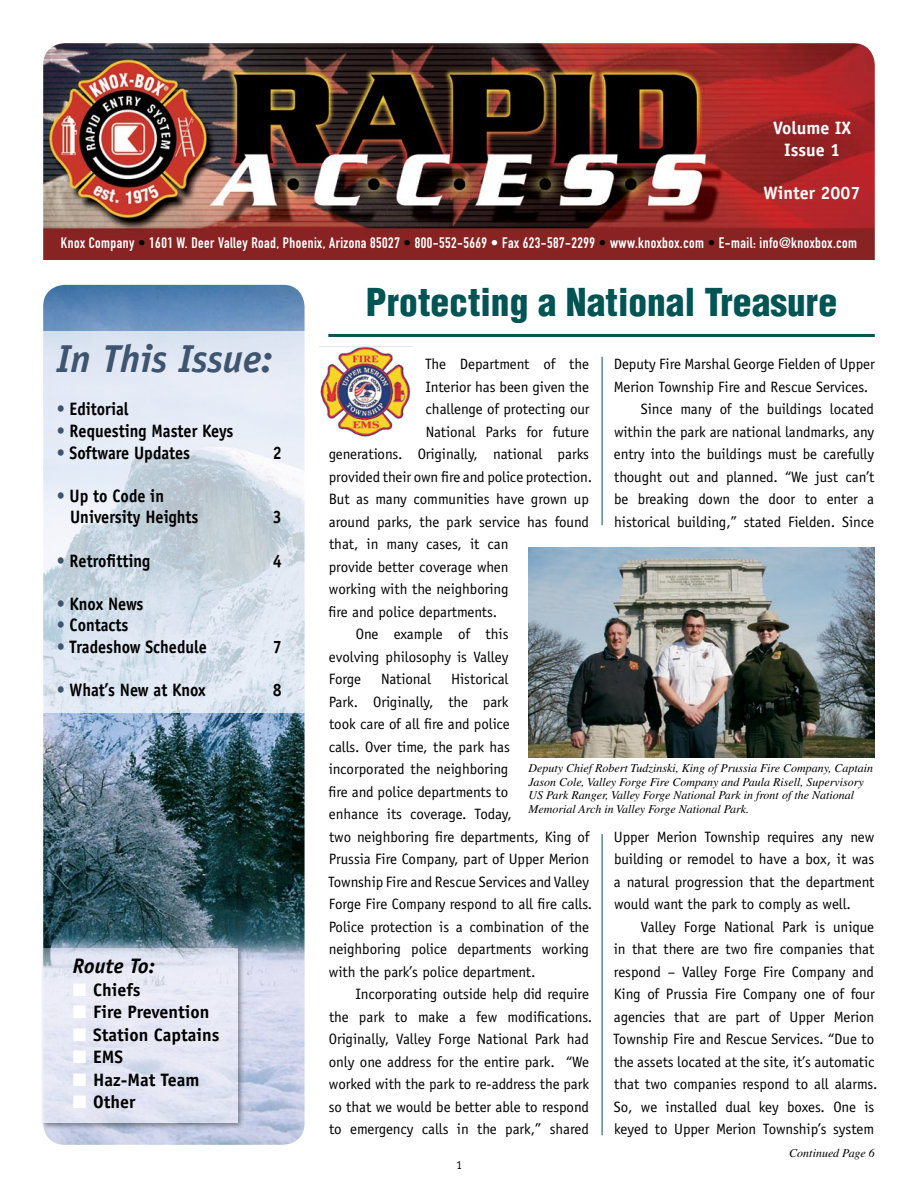
<style>
.page{position:relative;width:918px;height:1188px;background:#fff}
.page>*{position:absolute;margin:0;border:0;box-sizing:border-box;transform-origin:0 0}
.t1{font:italic 700 39px "Officina Sans";color:#3f556f}
.t2{font:900 condensed 37.5px "Helvetica";color:#005453}
.t3{font:italic 700 21px "Officina Sans";color:#000}
.t4{font:700 18px/21.6px "Officina Sans";color:#000;scale:.9 1}
.t5{font:700 18px "Officina Sans";color:#000}
.t6{font:700 18px/21.6px "Officina Sans";color:#fff;text-align:center}
.t7{font:15px/22.5px "Officina Sans";letter-spacing:-.005em;color:#000}
.t8{font:15px "DIN Engschrift";letter-spacing:.03em;color:#fff}
.t9{font:italic 12px/13.5px "Times";color:#000}
.s1{color:#000}
.s2{color:#3f556f}
.s3{color:#fff}
</style>
<div class="page">
<img style="left:43px;top:43px;width:832px;height:216px">
<img style="left:43px;top:285px;width:262px;height:860px;border-radius:22px">
<hr style="left:328px;top:334px;width:547px;height:3px;background:#005453">
<img style="left:320px;top:347px;width:91px;height:90px">
<svg style="left:42px;top:945px;width:204px;height:186px;background:#aeb6c9"></svg>
<svg style="left:44px;top:949px;width:194px;height:174px;background:#e2e5f2"></svg>
<svg style="left:43px;top:331px;width:262px;height:382px;background:#d9e2ec"></svg>
<img style="left:528px;top:548px;width:347px;height:210px">
<hr style="left:602px;top:357px;width:1px;height:168px;background:#005453">
<hr style="left:602px;top:834px;width:1px;height:301px;background:#005453">
<p class="t6" style="left:773px;top:117px;width:79px">Volume IX<br>Issue 1</p>
<p class="t6" style="left:764px;top:182px;width:99px">Winter 2007</p>
<p class="t8" style="left:61px;top:233px;width:798px">Knox Company <span class="s1">•</span> 1601 W. Deer Valley Road, Phoenix, Arizona 85027 <span class="s1">•</span> 800-552-5669 • Fax 623-587-2299 <span class="s1">•</span> www.knoxbox.com <span class="s1">•</span> E-mail: info@knoxbox.com</p>
<h1 class="t1" style="left:57px;top:335px;width:217px">In This Issue:</h1>
<p class="t4" style="left:57px;top:398px;width:81px"><span class="s2">•</span> Editorial</p>
<p class="t4" style="left:57px;top:420px;width:198px"><span class="s2">•</span> Requesting Master Keys</p>
<p class="t4" style="left:57px;top:441px;width:150px"><span class="s2">•</span> Software Updates</p>
<p class="t4" style="left:273px;top:441px;width:12px">2</p>
<p class="t4" style="left:70px;top:485px;width:144px;text-indent:-13px"><span class="s2">•</span> Up to Code in<br>University Heights</p>
<p class="t4" style="left:273px;top:506px;width:12px">3</p>
<p class="t4" style="left:57px;top:549px;width:106px"><span class="s2">•</span> Retrofitting</p>
<p class="t4" style="left:273px;top:549px;width:12px">4</p>
<p class="t4" style="left:57px;top:593px;width:98px"><span class="s2">•</span> Knox News</p>
<p class="t4" style="left:57px;top:614px;width:81px"><span class="s2">•</span> Contacts</p>
<p class="t4" style="left:57px;top:636px;width:169px"><span class="s2">•</span> Tradeshow Schedule</p>
<p class="t4" style="left:273px;top:636px;width:12px">7</p>
<p class="t4" style="left:57px;top:679px;width:167px"><span class="s2">•</span> What’s New at Knox</p>
<p class="t4" style="left:273px;top:679px;width:12px">8</p>
<h3 class="t3" style="left:73px;top:953px;width:84px">Route To:</h3>
<p class="t5" style="left:73px;top:978px;width:69px"><span class="s3">■</span> Chiefs</p>
<p class="t5" style="left:73px;top:1001px;width:138px"><span class="s3">■</span> Fire Prevention</p>
<p class="t5" style="left:73px;top:1023px;width:148px"><span class="s3">■</span> Station Captains</p>
<p class="t5" style="left:73px;top:1046px;width:52px"><span class="s3">■</span> EMS</p>
<p class="t5" style="left:73px;top:1068px;width:128px"><span class="s3">■</span> Haz-Mat Team</p>
<p class="t5" style="left:73px;top:1091px;width:64px"><span class="s3">■</span> Other</p>
<h2 class="t2" style="left:366px;top:279px;width:473px">Protecting a National Treasure</h2>
<p class="t7" style="left:425px;top:353px;width:165px">The Department of the</p>
<p class="t7" style="left:425px;top:375px;width:165px">Interior has been given the</p>
<p class="t7" style="left:426px;top:398px;width:166px">challenge of protecting our</p>
<p class="t7" style="left:426px;top:420px;width:165px">National Parks for future</p>
<p class="t7" style="left:329px;top:443px;width:262px">generations. Originally, national parks</p>
<p class="t7" style="left:329px;top:465px;width:265px">provided their own fire and police protection.</p>
<p class="t7" style="left:329px;top:488px;width:262px">But as many communities have grown up</p>
<p class="t7" style="left:329px;top:510px;width:262px">around parks, the park service has found</p>
<p class="t7" style="left:329px;top:533px;width:181px">that, in many cases, it can</p>
<p class="t7" style="left:329px;top:555px;width:181px">provide better coverage when</p>
<p class="t7" style="left:329px;top:578px;width:181px">working with the neighboring</p>
<p class="t7" style="left:329px;top:600px;width:170px">fire and police departments.</p>
<p class="t7" style="left:356px;top:623px;width:154px">One example of this</p>
<p class="t7" style="left:329px;top:645px;width:181px">evolving philosophy is Valley</p>
<p class="t7" style="left:329px;top:668px;width:34px">Forge</p>
<p class="t7" style="left:381px;top:668px;width:51px">National</p>
<p class="t7" style="left:614px;top:353px;width:263px">Deputy Fire Marshal George Fielden of Upper</p>
<p class="t7" style="left:614px;top:375px;width:256px">Merion Township Fire and Rescue Services.</p>
<p class="t7" style="left:641px;top:398px;width:235px">Since many of the buildings located</p>
<p class="t7" style="left:614px;top:420px;width:262px">within the park are national landmarks, any</p>
<p class="t7" style="left:614px;top:443px;width:262px">entry into the buildings must be carefully</p>
<p class="t7" style="left:614px;top:465px;width:262px">thought out and planned. “We just can’t</p>
<p class="t7" style="left:614px;top:488px;width:262px">be breaking down the door to enter a</p>
<p class="t7" style="left:614px;top:510px;width:261px">historical building,” stated Fielden. Since</p>
<p class="t7" style="left:328px;top:668px;width:266px;text-indent:123px">Historical<br>Park. Originally, the park<br>took care of all fire and police<br>calls. Over time, the park has<br>incorporated the neighboring<br>fire and police departments to<br>enhance its coverage. Today,<br>two neighboring fire departments, King of Prussia Fire Company, part of Upper Merion Township Fire and Rescue Services and Valley Forge Fire Company respond to all fire calls.<br>Police protection is a combination of the neighboring police departments working with the park’s police department.</p>
<p class="t7" style="left:329px;top:983px;width:265px;text-indent:27px">Incorporating outside help did require the park to make a few modifications.<br>Originally, Valley Forge National Park had only one address for the entire park. “We worked with the park to re-address the park so that we would be better able to respond to emergency calls in the park,” shared</p>
<p class="t9" style="left:529px;top:761px;width:346px">Deputy Chief Robert Tudzinski, King of Prussia Fire Company, Captain Jason Cole, Valley Forge Fire Company and Paula Risell, Supervisory US Park Ranger, Valley Forge National Park in front of the National Memorial Arch in Valley Forge National Park.</p>
<p class="t7" style="left:614px;top:825px;width:262px;text-align:justify">Upper Merion Township requires any new building or remodel to have a box, it was a natural progression that the department would want the park to comply as well.</p>
<p class="t7" style="left:613px;top:915px;width:266px;text-indent:28px">Valley Forge National Park is unique in that there are two fire companies that respond – Valley Forge Fire Company and King of Prussia Fire Company one of four agencies that are part of Upper Merion Township Fire and Rescue Services. “Due to the assets located at the site, it’s automatic that two companies respond to all alarms.<br>So, we installed dual key boxes. One is keyed to Upper Merion Township’s system</p>
<p class="t9" style="left:789px;top:1146px;width:87px">Continued Page 6</p>
</div>
